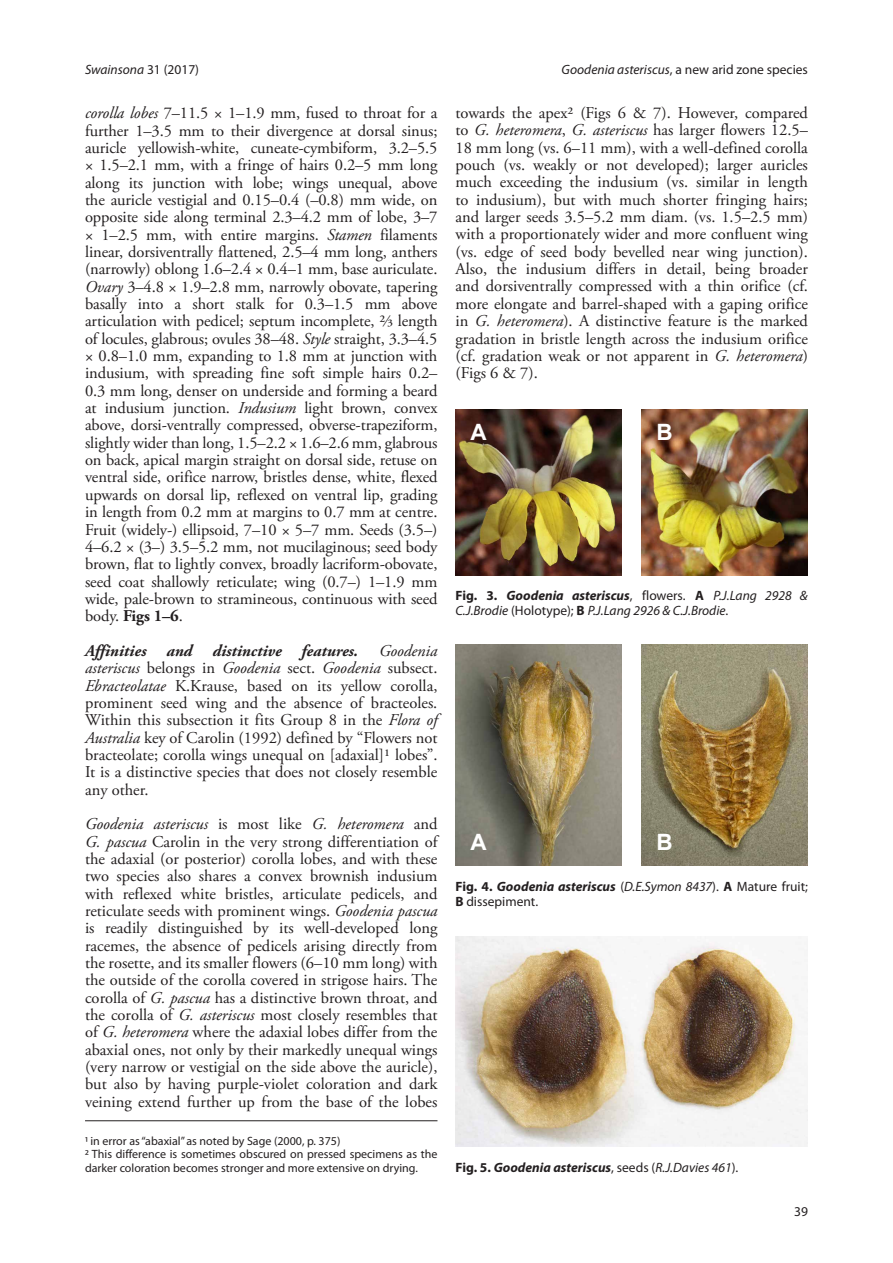
<style>
.page{position:relative;width:893px;height:1263px;background:#fff}
.page>*{position:absolute;margin:0;border:0;box-sizing:border-box;transform-origin:0 0}
.t1{font:700 22.5px "Arial";color:#fff}
.t2{font:16.5px/17.4px "Adobe Garamond Pro";color:#231f20;text-align:justify}
.t3{font:italic 700 16.5px "Adobe Garamond Pro";color:#231f20}
.t4{font:italic 13.5px/15px "Myriad Pro";color:#231f20}
.t5{font:13.5px/15px "Myriad Pro";color:#231f20}
.t6{font:italic 700 13.5px "Myriad Pro";color:#231f20}
.t7{font:12px/13.5px "Myriad Pro";color:#231f20}
.s1{font-style:normal}
.s2{font-style:italic}
.s3{font-weight:700}
.s4{font-weight:700;font-style:normal}
.s5{font-weight:700;font-style:italic}
.s6{font-weight:400;font-style:normal}
.s7{font-weight:400}
</style>
<div class="page">
<img style="left:455px;top:409px;width:167px;height:166px">
<img style="left:455px;top:936px;width:353px;height:210px">
<img style="left:455px;top:644px;width:167px;height:222px">
<img style="left:642px;top:644px;width:166px;height:222px">
<img style="left:642px;top:409px;width:166px;height:166px">
<hr style="left:85px;top:1120px;width:352px;height:1px;background:#231f20">
<p class="t4" style="left:85px;top:62px;width:116px">Swainsona <span class="s1">31 (2017)</span></p>
<p class="t2" style="left:85px;top:105px;width:354px"><span class="s2">corolla lobes</span> 7–11.5 × 1–1.9 mm, fused to throat for a further 1–3.5 mm to their divergence at dorsal sinus; auricle yellowish-white, cuneate-cymbiform, 3.2–5.5 × 1.5–2.1 mm, with a fringe of hairs 0.2–5 mm long along its junction with lobe; wings unequal, above the auricle vestigial and 0.15–0.4 (–0.8) mm wide, on opposite side along terminal 2.3–4.2 mm of lobe, 3–7 × 1–2.5 mm, with entire margins. <span class="s2">Stamen</span> filaments linear, dorsiventrally flattened, 2.5–4 mm long, anthers (narrowly) oblong 1.6–2.4 × 0.4–1 mm, base auriculate.<br><span class="s2">Ovary</span> 3–4.8 × 1.9–2.8 mm, narrowly obovate, tapering basally into a short stalk for 0.3–1.5 mm above articulation with pedicel; septum incomplete, 2/3 length of locules, glabrous; ovules 38–48. <span class="s2">Style</span> straight, 3.3–4.5 × 0.8–1.0 mm, expanding to 1.8 mm at junction with indusium, with spreading fine soft simple hairs 0.2– 0.3 mm long, denser on underside and forming a beard at indusium junction. <span class="s2">Indusium</span> light brown, convex above, dorsi-ventrally compressed, obverse-trapeziform, slightly wider than long, 1.5–2.2 × 1.6–2.6 mm, glabrous on back, apical margin straight on dorsal side, retuse on ventral side, orifice narrow, bristles dense, white, flexed upwards on dorsal lip, reflexed on ventral lip, grading in length from 0.2 mm at margins to 0.7 mm at centre.<br>Fruit (widely-) ellipsoid, 7–10 × 5–7 mm. Seeds (3.5–)<br>4–6.2 × (3–) 3.5–5.2 mm, not mucilaginous; seed body brown, flat to lightly convex, broadly lacriform-obovate, seed coat shallowly reticulate; wing (0.7–) 1–1.9 mm wide, pale-brown to stramineous, continuous with seed body. <span class="s3">Figs 1–6</span>.</p>
<p class="t3" style="left:85px;top:641px;width:275px">Affinities and distinctive features.</p>
<p class="t2" style="left:85px;top:642px;width:354px;text-indent:294px"><span class="s2">Goodenia asteriscus</span> belongs in <span class="s2">Goodenia</span> sect. <span class="s2">Goodenia</span> subsect.<br><span class="s2">Ebracteolatae</span> K.Krause, based on its yellow corolla, prominent seed wing and the absence of bracteoles.<br>Within this subsection it fits Group 8 in the <span class="s2">Flora of Australia</span> key of Carolin (1992) defined by “Flowers not bracteolate; corolla wings unequal on [adaxial]1 lobes”.<br>It is a distinctive species that does not closely resemble any other.</p>
<p class="t2" style="left:85px;top:816px;width:354px"><span class="s2">Goodenia asteriscus</span> is most like <span class="s2">G. heteromera</span> and <span class="s2">G. pascua</span> Carolin in the very strong differentiation of the adaxial (or posterior) corolla lobes, and with these two species also shares a convex brownish indusium with reflexed white bristles, articulate pedicels, and reticulate seeds with prominent wings. <span class="s2">Goodenia pascua </span>is readily distinguished by its well-developed long racemes, the absence of pedicels arising directly from the rosette, and its smaller flowers (6–10 mm long) with the outside of the corolla covered in strigose hairs. The corolla of <span class="s2">G. pascua</span> has a distinctive brown throat, and the corolla of <span class="s2">G. asteriscus</span> most closely resembles that of <span class="s2">G. heteromera</span> where the adaxial lobes differ from the abaxial ones, not only by their markedly unequal wings (very narrow or vestigial on the side above the auricle), but also by having purple-violet coloration and dark veining extend further up from the base of the lobes</p>
<p class="t7" style="left:85px;top:1133px;width:354px">1 in error as “abaxial” as noted by Sage (2000, p. 375)<br>2 This difference is sometimes obscured on pressed specimens as the darker coloration becomes stronger and more extensive on drying.</p>
<p class="t5" style="left:562px;top:62px;width:248px"><span class="s2">Goodenia asteriscus</span>, a new arid zone species</p>
<p class="t2" style="left:455px;top:105px;width:354px">towards the apex2 (Figs 6 &amp; 7). However, compared to <span class="s2">G. heteromera</span>, <span class="s2">G. asteriscus</span> has larger flowers 12.5– 18 mm long (vs. 6–11 mm), with a well-defined corolla pouch (vs. weakly or not developed); larger auricles much exceeding the indusium (vs. similar in length to indusium), but with much shorter fringing hairs; and larger seeds 3.5–5.2 mm diam. (vs. 1.5–2.5 mm) with a proportionately wider and more confluent wing (vs. edge of seed body bevelled near wing junction).<br>Also, the indusium differs in detail, being broader and dorsiventrally compressed with a thin orifice (cf. more elongate and barrel-shaped with a gaping orifice in <span class="s2">G. heteromera</span>). A distinctive feature is the marked gradation in bristle length across the indusium orifice (cf. gradation weak or not apparent in <span class="s2">G. heteromera</span>) (Figs 6 &amp; 7).</p>
<h1 class="t1" style="left:470px;top:418px;width:18px">A</h1>
<h1 class="t1" style="left:657px;top:418px;width:18px">B</h1>
<p class="t4" style="left:455px;top:588px;width:354px"><span class="s4">Fig. 3.</span> <span class="s3">Goodenia asteriscus</span><span class="s1">, flowers.</span> <span class="s4">A</span> P.J.Lang 2928 &amp;<br>C.J.Brodie <span class="s1">(Holotype);</span> <span class="s4">B</span> P.J.Lang 2926 &amp; C.J.Brodie<span class="s1">.</span></p>
<h1 class="t1" style="left:470px;top:827px;width:18px">A</h1>
<h1 class="t1" style="left:657px;top:827px;width:18px">B</h1>
<p class="t5" style="left:455px;top:879px;width:354px"><span class="s3">Fig. 4.</span> <span class="s5">Goodenia asteriscus</span> (<span class="s2">D.E.Symon 8437</span>). <span class="s3">A</span> Mature fruit;<br><span class="s3">B</span> dissepiment.</p>
<p class="t6" style="left:455px;top:1158px;width:284px"><span class="s1">Fig. 5.</span> Goodenia asteriscus<span class="s6">, seeds (</span><span class="s7">R.J.Davies 461</span><span class="s6">).</span></p>
<p class="t5" style="left:794px;top:1204px;width:15px">39</p>
</div>
